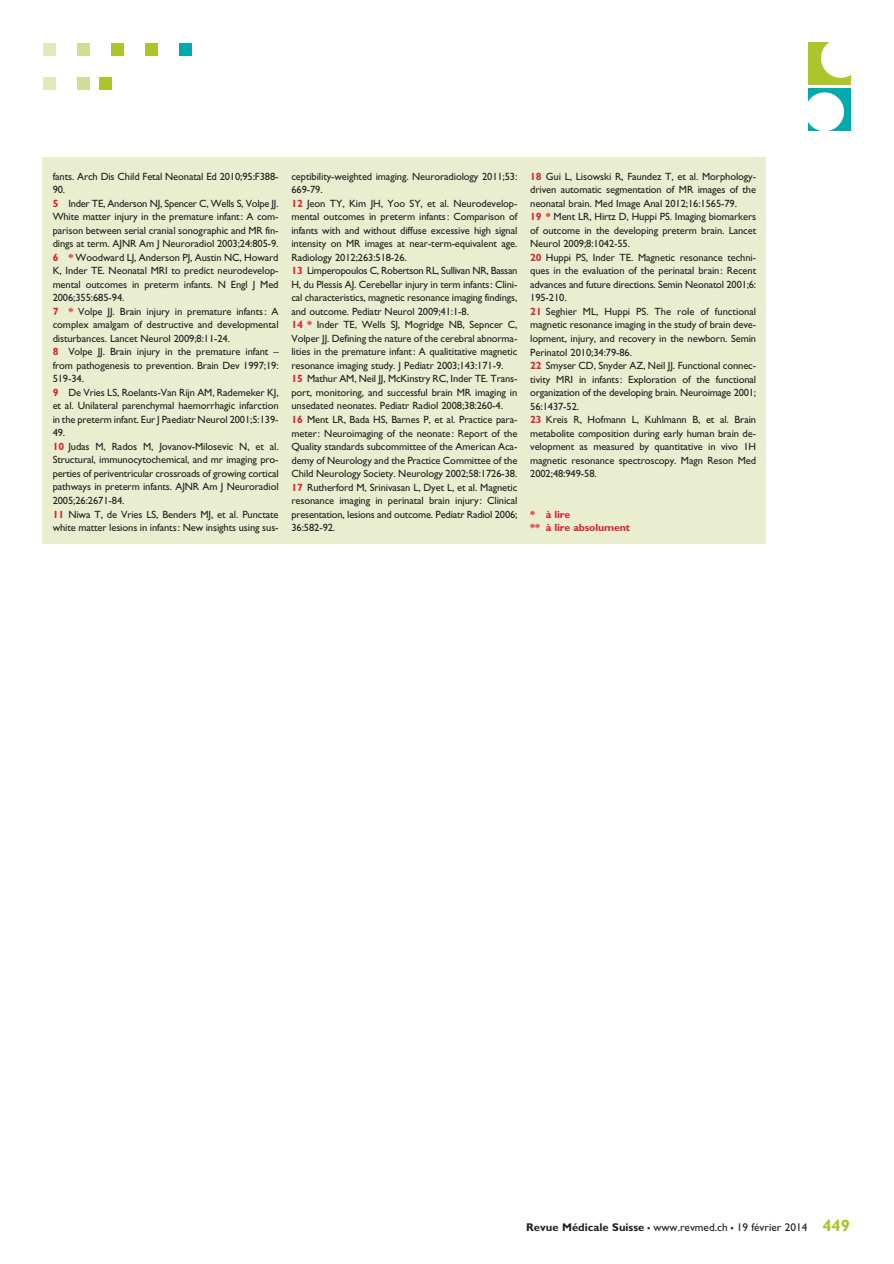
<style>
.page{position:relative;width:894px;height:1264px;background:#fff}
.page>*{position:absolute;margin:0;border:0;box-sizing:border-box;transform-origin:0 0}
.t1{font:11.25px "Gill Sans";color:#231f20}
.t2{font:10.5px/13.5px "Gill Sans";letter-spacing:-.01em;color:#231f20}
.t3{font:700 10.5px/13.5px "Gill Sans";letter-spacing:-.01em;color:#db2032}
.s1{font-weight:700;color:#db2032}
.s2{font-weight:700}
.s3{font-weight:700;font-size:16.5px}
.s4{font-weight:700;font-size:16.5px;color:#adc42b}
</style>
<div class="page">
<div style="left:179px;top:43px;width:12px;height:12px;background:#00aaad"></div>
<div style="left:145px;top:43px;width:12px;height:12px;background:#adc42b"></div>
<div style="left:111px;top:43px;width:12px;height:12px;background:#adc42b"></div>
<div style="left:77px;top:43px;width:12px;height:12px;background:#d2dd94"></div>
<div style="left:43px;top:43px;width:12px;height:12px;background:#e2e9bc"></div>
<div style="left:99px;top:77px;width:12px;height:12px;background:#adc42b"></div>
<div style="left:77px;top:77px;width:12px;height:12px;background:#d2dd94"></div>
<div style="left:43px;top:77px;width:12px;height:12px;background:#e2e9bc"></div>
<div style="left:808px;top:43px;width:42px;height:42px;background:#adc42b"></div>
<div style="left:820px;top:38px;width:39px;height:40px;background:#fff;border-radius:50%"></div>
<div style="left:808px;top:88px;width:42px;height:42px;background:#00aaad"></div>
<div style="left:804px;top:92px;width:39px;height:39px;background:#fff;border-radius:50%"></div>
<div style="left:43px;top:157px;width:722px;height:387px;background:#e9eed0"></div>
<p class="t2" style="left:53px;top:169px;width:227px">fants. Arch Dis Child Fetal Neonatal Ed 2010;95:F388- 90.<br><span class="s1">5</span> Inder TE, Anderson NJ, Spencer C, Wells S, Volpe JJ.<br>White matter injury in the premature infant: A com&shy;parison between serial cranial sonographic and MR fin&shy;dings at term. AJNR Am J Neuroradiol 2003;24:805-9.<br><span class="s1">6 *</span> Woodward LJ, Anderson PJ, Austin NC, Howard K, Inder TE. Neonatal MRI to predict neurodevelop&shy;mental outcomes in preterm infants. N Engl J Med 2006;355:685-94.<br><span class="s1">7 *</span> Volpe JJ. Brain injury in premature infants: A complex amalgam of destructive and developmental disturbances. Lancet Neurol 2009;8:11-24.<br><span class="s1">8</span> Volpe JJ. Brain injury in the premature infant – from pathogenesis to prevention. Brain Dev 1997;19:<br>519-34.<br><span class="s1">9</span> De Vries LS, Roelants-Van Rijn AM, Rademeker KJ, et al. Unilateral parenchymal haemorrhagic infarction in the preterm infant. Eur J Paediatr Neurol 2001;5:139- 49.<br><span class="s1">10</span> Judas M, Rados M, Jovanov-Milosevic N, et al.<br>Structural, immunocytochemical, and mr imaging pro&shy;perties of periventricular crossroads of growing cortical pathways in preterm infants. AJNR Am J Neuroradiol 2005;26:2671-84.<br><span class="s1">11</span> Niwa T, de Vries LS, Benders MJ, et al. Punctate white matter lesions in infants: New insights using sus-</p>
<p class="t2" style="left:291px;top:169px;width:227px">ceptibility-weighted imaging. Neuroradiology 2011;53:<br>669-79.<br><span class="s1">12</span> Jeon TY, Kim JH, Yoo SY, et al. Neurodevelop&shy;mental outcomes in preterm infants: Comparison of infants with and without diffuse excessive high signal intensity on MR images at near-term-equivalent age.<br>Radiology 2012;263:518-26.<br><span class="s1">13</span> Limperopoulos C, Robertson RL, Sullivan NR, Bassan H, du Plessis AJ. Cerebellar injury in term infants: Clini&shy;cal characteristics, magnetic resonance imaging findings, and outcome. Pediatr Neurol 2009;41:1-8.<br><span class="s1">14 *</span> Inder TE, Wells SJ, Mogridge NB, Sepncer C, Volper JJ. Defining the nature of the cerebral abnorma&shy;lities in the premature infant: A qualititative magnetic resonance imaging study. J Pediatr 2003;143:171-9.<br><span class="s1">15</span> Mathur AM, Neil JJ, McKinstry RC, Inder TE. Trans&shy;port, monitoring, and successful brain MR imaging in unsedated neonates. Pediatr Radiol 2008;38:260-4.<br><span class="s1">16</span> Ment LR, Bada HS, Barnes P, et al. Practice para&shy;meter: Neuroimaging of the neonate: Report of the Quality standards subcommittee of the American Aca&shy;demy of Neurology and the Practice Committee of the Child Neurology Society. Neurology 2002;58:1726-38.<br><span class="s1">17</span> Rutherford M, Srinivasan L, Dyet L, et al. Magnetic resonance imaging in perinatal brain injury: Clinical presentation, lesions and outcome. Pediatr Radiol 2006; 36:582-92.</p>
<p class="t2" style="left:530px;top:169px;width:227px"><span class="s1">18</span> Gui L, Lisowski R, Faundez T, et al. Morphology&shy;driven automatic segmentation of MR images of the neonatal brain. Med Image Anal 2012;16:1565-79.<br><span class="s1">19 *</span> Ment LR, Hirtz D, Huppi PS. Imaging biomarkers of outcome in the developing preterm brain. Lancet Neurol 2009;8:1042-55.<br><span class="s1">20</span> Huppi PS, Inder TE. Magnetic resonance techni&shy;ques in the evaluation of the perinatal brain: Recent advances and future directions. Semin Neonatol 2001;6:<br>195-210.<br><span class="s1">21</span> Seghier ML, Huppi PS. The role of functional magnetic resonance imaging in the study of brain deve&shy;lopment, injury, and recovery in the newborn. Semin Perinatol 2010;34:79-86.<br><span class="s1">22</span> Smyser CD, Snyder AZ, Neil JJ. Functional connec&shy;tivity MRI in infants: Exploration of the functional organization of the developing brain. Neuroimage 2001; 56:1437-52.<br><span class="s1">23</span> Kreis R, Hofmann L, Kuhlmann B, et al. Brain metabolite composition during early human brain de&shy;velopment as measured by quantitative in vivo 1H magnetic resonance spectroscopy. Magn Reson Med 2002;48:949-58.</p>
<p class="t3" style="left:530px;top:507px;width:101px">* à lire<br>** à lire absolument</p>
<p class="t1" style="left:526px;top:1220px;width:325px"><span class="s2">Revue Médicale Suisse</span> <span class="s3">–</span> www.revmed.ch <span class="s3">–</span> 19 février 2014 <span class="s4">449</span></p>
</div>
